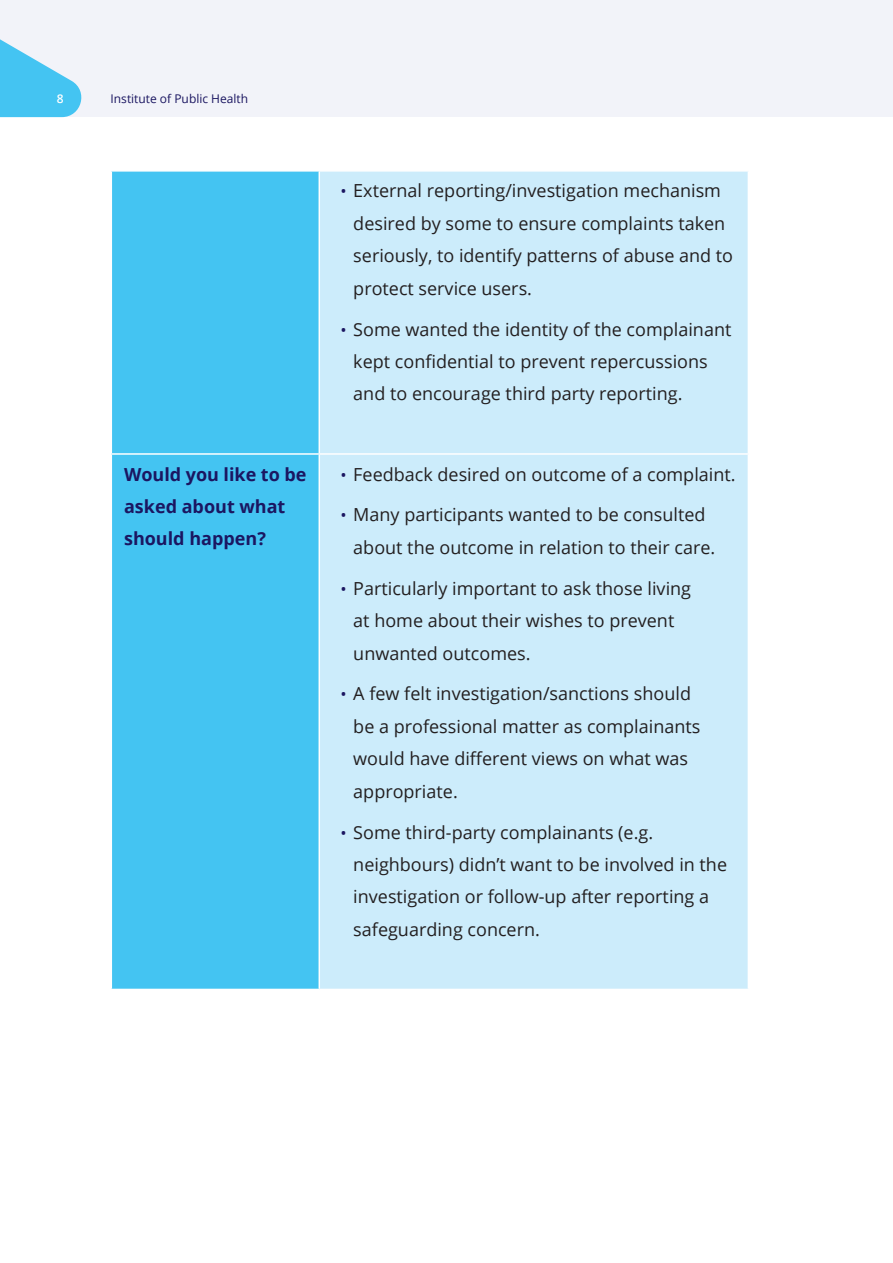
<style>
.page{position:relative;width:893px;height:1263px;background:#fff}
.page>*{position:absolute;margin:0;border:0;box-sizing:border-box;transform-origin:0 0}
.t1{font:18px/32.4px "Open Sans";color:#231f20}
.table_heading_level{font:700 18px/32.4px "Open Sans";color:#1b1661}
.t2{font:12px "Open Sans";color:#1b1661}
.t3{font:600 12px "Open Sans";color:#fff}
.s1{font-size:16.5px;color:#1b1661}
</style>
<div class="page">
<div style="left:0;top:0;width:893px;height:117px;background:#f2f3f9"></div>
<svg style="left:0;top:39px;width:82px;height:78px"></svg>
<div style="left:112px;top:172px;width:207px;height:817px;background:#44c4f2"></div>
<div style="left:320px;top:172px;width:428px;height:817px;background:#ccecfb"></div>
<hr style="left:111px;top:453px;width:208px;height:2px;background:#fff">
<hr style="left:319px;top:453px;width:430px;height:2px;background:#fff">
<p class="t3" style="left:57px;top:90px;width:8px">8</p>
<p class="t2" style="left:111px;top:90px;width:139px">Institute of Public Health</p>
<p class="t1" style="left:353px;top:174px;width:381px;text-indent:-13px"><span class="s1">•</span> External reporting/investigation mechanism desired by some to ensure complaints taken seriously, to identify patterns of abuse and to protect service users.</p>
<p class="t1" style="left:353px;top:312px;width:380px;text-indent:-13px"><span class="s1">•</span> Some wanted the identity of the complainant kept confidential to prevent repercussions and to encourage third party reporting.</p>
<p class="table_heading_level" style="left:124px;top:457px;width:184px">Would you like to be asked about what should happen?</p>
<p class="t1" style="left:341px;top:457px;width:397px"><span class="s1">•</span> Feedback desired on outcome of a complaint.</p>
<p class="t1" style="left:353px;top:498px;width:364px;text-indent:-13px"><span class="s1">•</span> Many participants wanted to be consulted about the outcome in relation to their care.</p>
<p class="t1" style="left:353px;top:571px;width:339px;text-indent:-13px"><span class="s1">•</span> Particularly important to ask those living at home about their wishes to prevent unwanted outcomes.</p>
<p class="t1" style="left:353px;top:677px;width:349px;text-indent:-13px"><span class="s1">•</span> A few felt investigation/sanctions should be a professional matter as complainants would have different views on what was appropriate.</p>
<p class="t1" style="left:353px;top:815px;width:375px;text-indent:-13px"><span class="s1">•</span> Some third-party complainants (e.g. neighbours) didn’t want to be involved in the investigation or follow-up after reporting a safeguarding concern.</p>
</div>
